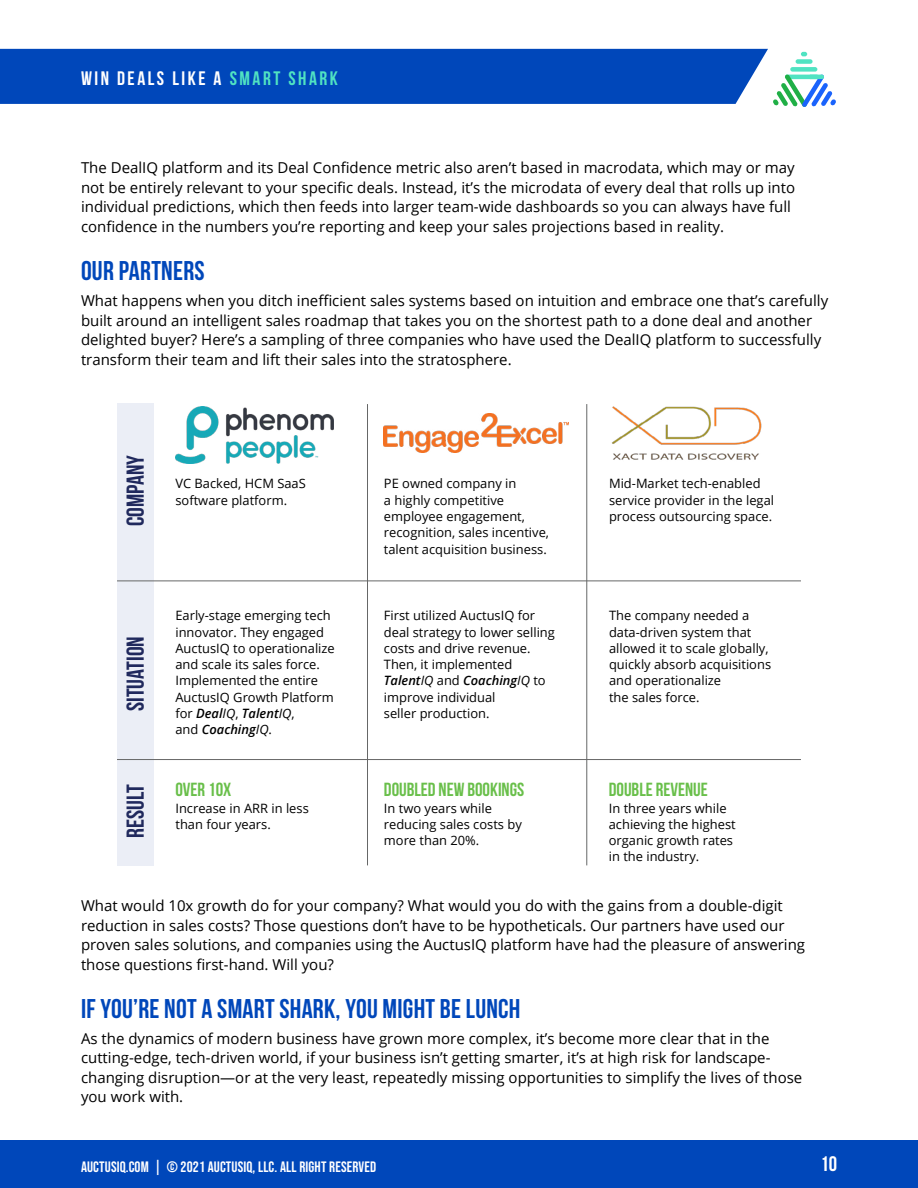
<style>
.page{position:relative;width:918px;height:1188px;background:#fff}
.page>*{position:absolute;margin:0;border:0;box-sizing:border-box;transform-origin:0 0}
.t1{font:700 27.15px "Bebas Neue";letter-spacing:.01em;color:#0047ba}
.t2{font:700 24.45px "Bebas Neue";color:#20295d}
.t3{font:700 21px "Bebas Neue";color:#fff}
.t4{font:700 19.5px "Bebas Neue";letter-spacing:.13em;color:#fff}
.t5{font:700 19.05px "Bebas Neue";color:#69bf4a}
.t6{font:15px/19.5px "Open Sans";color:#000}
.t7{font:15px "Bebas Neue";letter-spacing:.01em;color:#fff}
.t8{font:12.9px/16.4px "Open Sans";color:#000}
.s1{color:#50e3c2}
.s2{font-weight:600;font-style:italic}
.s3{font-style:italic}
</style>
<div class="page">
<div style="left:0;top:1140px;width:918px;height:48px;background:#0047ba"></div>
<svg style="left:0;top:49px;width:836px;height:58px;background:#2060c2"></svg>
<div style="left:117px;top:403px;width:36px;height:462px;background:#ebeef6"></div>
<img style="left:175px;top:406px;width:159px;height:58px">
<img style="left:384px;top:413px;width:185px;height:39px">
<img style="left:612px;top:406px;width:150px;height:54px">
<hr style="left:117px;top:581px;width:684px;height:1px;background:#666767">
<hr style="left:117px;top:759px;width:684px;height:1px;background:#666767">
<hr style="left:367px;top:404px;width:1px;height:461px;background:#666767">
<hr style="left:586px;top:404px;width:1px;height:461px;background:#666767">
<h3 class="t4" style="left:81px;top:67px;width:259px">WIN DEALS LIKE A <span class="s1">SMART SHARK</span></h3>
<p class="t6" style="left:81px;top:158px;width:716px">The DealIQ platform and its Deal Confidence metric also aren’t based in macrodata, which may or may not be entirely relevant to your specific deals. Instead, it’s the microdata of every deal that rolls up into individual predictions, which then feeds into larger team-wide dashboards so you can always have full confidence in the numbers you’re reporting and keep your sales projections based in reality.</p>
<h1 class="t1" style="left:81px;top:256px;width:125px">OUR PARTNERS</h1>
<p class="t6" style="left:81px;top:291px;width:749px">What happens when you ditch inefficient sales systems based on intuition and embrace one that’s carefully built around an intelligent sales roadmap that takes you on the shortest path to a done deal and another delighted buyer? Here’s a sampling of three companies who have used the DealIQ platform to successfully transform their team and lift their sales into the stratosphere.</p>
<h2 class="t2" style="left:122px;top:526px;width:73px;rotate:-90deg">COMPANY</h2>
<h2 class="t2" style="left:122px;top:711px;width:76px;rotate:-90deg">SITUATION</h2>
<h2 class="t2" style="left:122px;top:838px;width:55px;rotate:-90deg">RESULT</h2>
<p class="t8" style="left:175px;top:475px;width:132px">VC Backed, HCM SaaS software platform.</p>
<p class="t8" style="left:384px;top:475px;width:167px">PE owned company in<br>a highly competitive employee engagement, recognition, sales incentive, talent acquisition business.</p>
<p class="t8" style="left:609px;top:475px;width:167px">Mid-Market tech-enabled service provider in the legal process outsourcing space.</p>
<p class="t8" style="left:175px;top:607px;width:161px">Early-stage emerging tech innovator. They engaged<br>AuctusIQ to operationalize and scale its sales force.<br>Implemented the entire<br>AuctusIQ Growth Platform for <span class="s2">Deal</span><span class="s3">IQ</span>, <span class="s2">Talent</span><span class="s3">IQ</span>,<br>and <span class="s2">Coaching</span><span class="s3">IQ</span>.</p>
<p class="t8" style="left:384px;top:607px;width:173px">First utilized AuctusIQ for deal strategy to lower selling costs and drive revenue.<br>Then, it implemented<br><span class="s2">Talent</span><span class="s3">IQ</span> and <span class="s2">Coaching</span><span class="s3">IQ</span> to improve individual<br>seller production.</p>
<p class="t8" style="left:609px;top:607px;width:164px">The company needed a data-driven system that allowed it to scale globally, quickly absorb acquisitions and operationalize<br>the sales force.</p>
<p class="t5" style="left:175px;top:779px;width:57px">OVER 10X</p>
<p class="t8" style="left:175px;top:799px;width:135px">Increase in ARR in less than four years.</p>
<p class="t5" style="left:384px;top:779px;width:142px">DOUBLED NEW BOOKINGS</p>
<p class="t8" style="left:384px;top:799px;width:139px">In two years while reducing sales costs by more than 20%.</p>
<p class="t5" style="left:609px;top:779px;width:100px">DOUBLE REVENUE</p>
<p class="t8" style="left:609px;top:799px;width:128px">In three years while achieving the highest organic growth rates in the industry.</p>
<p class="t6" style="left:81px;top:896px;width:726px">What would 10x growth do for your company? What would you do with the gains from a double-digit reduction in sales costs? Those questions don’t have to be hypotheticals. Our partners have used our proven sales solutions, and companies using the AuctusIQ platform have had the pleasure of answering those questions first-hand. Will you?</p>
<h1 class="t1" style="left:81px;top:993px;width:441px">IF YOU’RE NOT A SMART SHARK, YOU MIGHT BE LUNCH</h1>
<p class="t6" style="left:81px;top:1028px;width:723px">As the dynamics of modern business have grown more complex, it’s become more clear that in the cutting-edge, tech-driven world, if your business isn’t getting smarter, it’s at high risk for landscape&shy;changing disruption—or at the very least, repeatedly missing opportunities to simplify the lives of those you work with.</p>
<p class="t7" style="left:81px;top:1158px;width:297px">AUCTUSIQ.COM | © 2021 AUCTUSIQ, LLC. ALL RIGHT RESERVED</p>
<h3 class="t3" style="left:820px;top:1152px;width:18px">10</h3>
</div>
